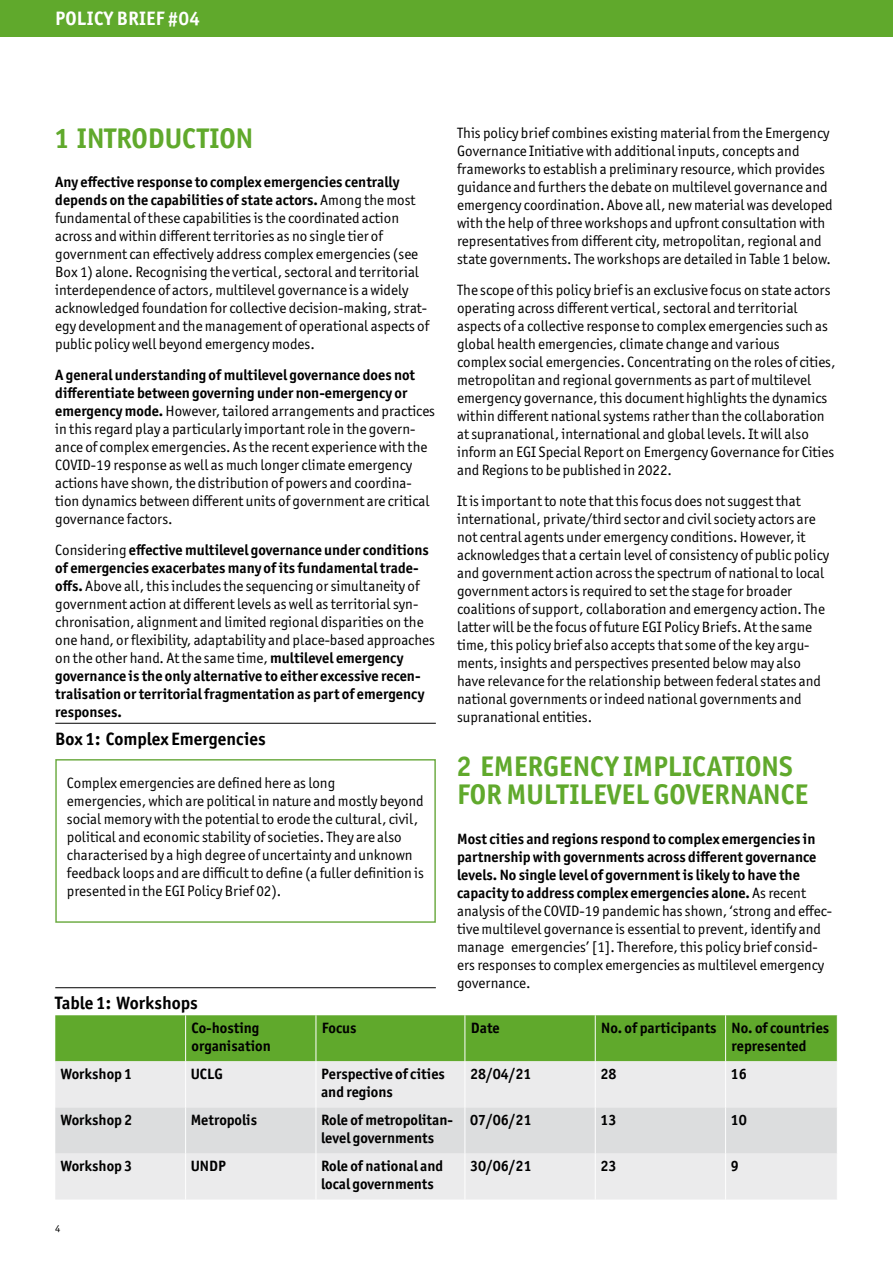
<style>
.page{position:relative;width:893px;height:1263px;background:#fff}
.page>*{position:absolute;margin:0;border:0;box-sizing:border-box;transform-origin:0 0}
.t1{font:700 28.5px/28.5px "Officina Sans ITC Pro";color:#60a92c}
.t2{font:700 19.5px "Officina Sans ITC Pro";letter-spacing:.01em;color:#fff}
.t3{font:700 18px "Officina Sans ITC Pro";color:#000}
.t4{font:15px/18px "Officina Sans ITC Pro";color:#000}
.t5{font:700 15px/18px "Officina Sans ITC Pro";color:#000}
.t6{font:10.5px "Officina Sans ITC Pro";color:#000}
.s1{font-weight:700}
</style>
<div class="page">
<div style="left:0;top:0;width:893px;height:36px;background:#60a92c"></div>
<div style="left:55px;top:759px;width:381px;height:164px;border:2px solid #70ad47"></div>
<div style="left:55px;top:1015px;width:782px;height:46px;background:#60a92c"></div>
<div style="left:55px;top:1061px;width:782px;height:138px;background:#ebebec"></div>
<div style="left:55px;top:1107px;width:782px;height:46px;background:#dcddde"></div>
<hr style="left:185px;top:1015px;width:1px;height:46px;background:#fff">
<hr style="left:316px;top:1015px;width:1px;height:46px;background:#fff">
<hr style="left:465px;top:1015px;width:1px;height:46px;background:#fff">
<hr style="left:595px;top:1015px;width:1px;height:46px;background:#fff">
<hr style="left:725px;top:1015px;width:1px;height:46px;background:#fff">
<hr style="left:185px;top:1061px;width:1px;height:46px;background:#fff">
<hr style="left:316px;top:1061px;width:1px;height:46px;background:#fff">
<hr style="left:465px;top:1061px;width:1px;height:46px;background:#fff">
<hr style="left:595px;top:1061px;width:1px;height:46px;background:#fff">
<hr style="left:725px;top:1061px;width:1px;height:46px;background:#fff">
<hr style="left:185px;top:1107px;width:1px;height:46px;background:#fff">
<hr style="left:316px;top:1107px;width:1px;height:46px;background:#fff">
<hr style="left:465px;top:1107px;width:1px;height:46px;background:#fff">
<hr style="left:595px;top:1107px;width:1px;height:46px;background:#fff">
<hr style="left:725px;top:1107px;width:1px;height:46px;background:#fff">
<hr style="left:185px;top:1153px;width:1px;height:46px;background:#fff">
<hr style="left:316px;top:1153px;width:1px;height:46px;background:#fff">
<hr style="left:465px;top:1153px;width:1px;height:46px;background:#fff">
<hr style="left:595px;top:1153px;width:1px;height:46px;background:#fff">
<hr style="left:725px;top:1153px;width:1px;height:46px;background:#fff">
<hr style="left:55px;top:987px;width:381px;height:1px;background:#000">
<hr style="left:55px;top:723px;width:381px;height:1px;background:#000">
<h2 class="t2" style="left:55px;top:6px;width:146px">POLICY BRIEF #04</h2>
<h1 class="t1" style="left:55px;top:124px;width:200px">1 INTRODUCTION</h1>
<p class="t4" style="left:55px;top:173px;width:375px"><span class="s1">Any effective response to complex emergencies centrally depends on the capabilities of state actors.</span> Among the most fundamental of these capabilities is the coordinated action across and within different territories as no single tier of government can effectively address complex emergencies (see Box 1) alone. Recognising the vertical, sectoral and territorial interdependence of actors, multilevel governance is a widely acknowledged foundation for collective decision-making, strat&shy;egy development and the management of operational aspects of public policy well beyond emergency modes.</p>
<p class="t4" style="left:55px;top:366px;width:381px"><span class="s1">A general understanding of multilevel governance does not differentiate between governing under non-emergency or emergency mode.</span> However, tailored arrangements and practices in this regard play a particularly important role in the govern&shy;ance of complex emergencies. As the recent experience with the COVID-19 response as well as much longer climate emergency actions have shown, the distribution of powers and coordina&shy;tion dynamics between different units of government are critical governance factors.</p>
<p class="t4" style="left:55px;top:541px;width:381px">Considering <span class="s1">effective multilevel governance under conditions of emergencies exacerbates many of its fundamental trade&shy;offs.</span> Above all, this includes the sequencing or simultaneity of government action at different levels as well as territorial syn&shy;chronisation, alignment and limited regional disparities on the one hand, or flexibility, adaptability and place-based approaches on the other hand. At the same time, <span class="s1">multilevel emergency governance is the only alternative to either excessive recen&shy;tralisation or territorial fragmentation as part of emergency responses.</span></p>
<p class="t3" style="left:55px;top:727px;width:212px">Box 1: Complex Emergencies</p>
<p class="t4" style="left:67px;top:774px;width:359px">Complex emergencies are defined here as long<br>emergencies, which are political in nature and mostly beyond social memory with the potential to erode the cultural, civil, political and economic stability of societies. They are also characterised by a high degree of uncertainty and unknown feedback loops and are difficult to define (a fuller definition is presented in the EGI Policy Brief 02).</p>
<p class="t3" style="left:55px;top:992px;width:144px">Table 1: Workshops</p>
<p class="t4" style="left:457px;top:124px;width:377px">This policy brief combines existing material from the Emergency Governance Initiative with additional inputs, concepts and frameworks to establish a preliminary resource, which provides guidance and furthers the debate on multilevel governance and emergency coordination. Above all, new material was developed with the help of three workshops and upfront consultation with representatives from different city, metropolitan, regional and state governments. The workshops are detailed in Table 1 below.</p>
<p class="t4" style="left:457px;top:281px;width:380px">The scope of this policy brief is an exclusive focus on state actors operating across different vertical, sectoral and territorial aspects of a collective response to complex emergencies such as global health emergencies, climate change and various<br>complex social emergencies. Concentrating on the roles of cities, metropolitan and regional governments as part of multilevel emergency governance, this document highlights the dynamics within different national systems rather than the collaboration at supranational, international and global levels. It will also inform an EGI Special Report on Emergency Governance for Cities and Regions to be published in 2022.</p>
<p class="t4" style="left:457px;top:492px;width:374px">It is important to note that this focus does not suggest that international, private/third sector and civil society actors are not central agents under emergency conditions. However, it acknowledges that a certain level of consistency of public policy and government action across the spectrum of national to local government actors is required to set the stage for broader coalitions of support, collaboration and emergency action. The latter will be the focus of future EGI Policy Briefs. At the same time, this policy brief also accepts that some of the key argu&shy;ments, insights and perspectives presented below may also have relevance for the relationship between federal states and national governments or indeed national governments and supranational entities.</p>
<h1 class="t1" style="left:457px;top:752px;width:353px">2 EMERGENCY IMPLICATIONS<br>FOR MULTILEVEL GOVERNANCE</h1>
<p class="t4" style="left:457px;top:829px;width:376px"><span class="s1">Most cities and regions respond to complex emergencies in partnership with governments across different governance levels. No single level of government is likely to have the capacity to address complex emergencies alone.</span> As recent analysis of the COVID-19 pandemic has shown, ‘strong and effec&shy;tive multilevel governance is essential to prevent, identify and manage emergencies’ [1]. Therefore, this policy brief consid&shy;ers responses to complex emergencies as multilevel emergency governance.</p>
<p class="t5" style="left:192px;top:1019px;width:81px">Co-hosting organisation</p>
<p class="t5" style="left:322px;top:1019px;width:36px">Focus</p>
<p class="t5" style="left:471px;top:1019px;width:30px">Date</p>
<p class="t5" style="left:732px;top:1019px;width:99px;text-indent:-130px">No. of participants No. of countries represented</p>
<p class="t5" style="left:60px;top:1064px;width:73px">Workshop 1</p>
<p class="t5" style="left:191px;top:1064px;width:33px">UCLG</p>
<p class="t5" style="left:321px;top:1064px;width:125px">Perspective of cities and regions</p>
<p class="t5" style="left:470px;top:1064px;width:63px">28/04/21</p>
<p class="t5" style="left:600px;top:1064px;width:18px">28</p>
<p class="t5" style="left:731px;top:1064px;width:18px">16</p>
<p class="t5" style="left:60px;top:1110px;width:73px">Workshop 2</p>
<p class="t5" style="left:191px;top:1110px;width:68px">Metropolis</p>
<p class="t5" style="left:321px;top:1110px;width:133px">Role of metropolitan&shy;level governments</p>
<p class="t5" style="left:470px;top:1110px;width:63px">07/06/21</p>
<p class="t5" style="left:600px;top:1110px;width:18px">13</p>
<p class="t5" style="left:731px;top:1110px;width:18px">10</p>
<p class="t5" style="left:60px;top:1156px;width:73px">Workshop 3</p>
<p class="t5" style="left:191px;top:1156px;width:37px">UNDP</p>
<p class="t5" style="left:321px;top:1156px;width:124px">Role of national and local governments</p>
<p class="t5" style="left:470px;top:1156px;width:63px">30/06/21</p>
<p class="t5" style="left:600px;top:1156px;width:18px">23</p>
<p class="t5" style="left:731px;top:1156px;width:10px">9</p>
<p class="t6" style="left:55px;top:1222px;width:7px">4</p>
</div>
